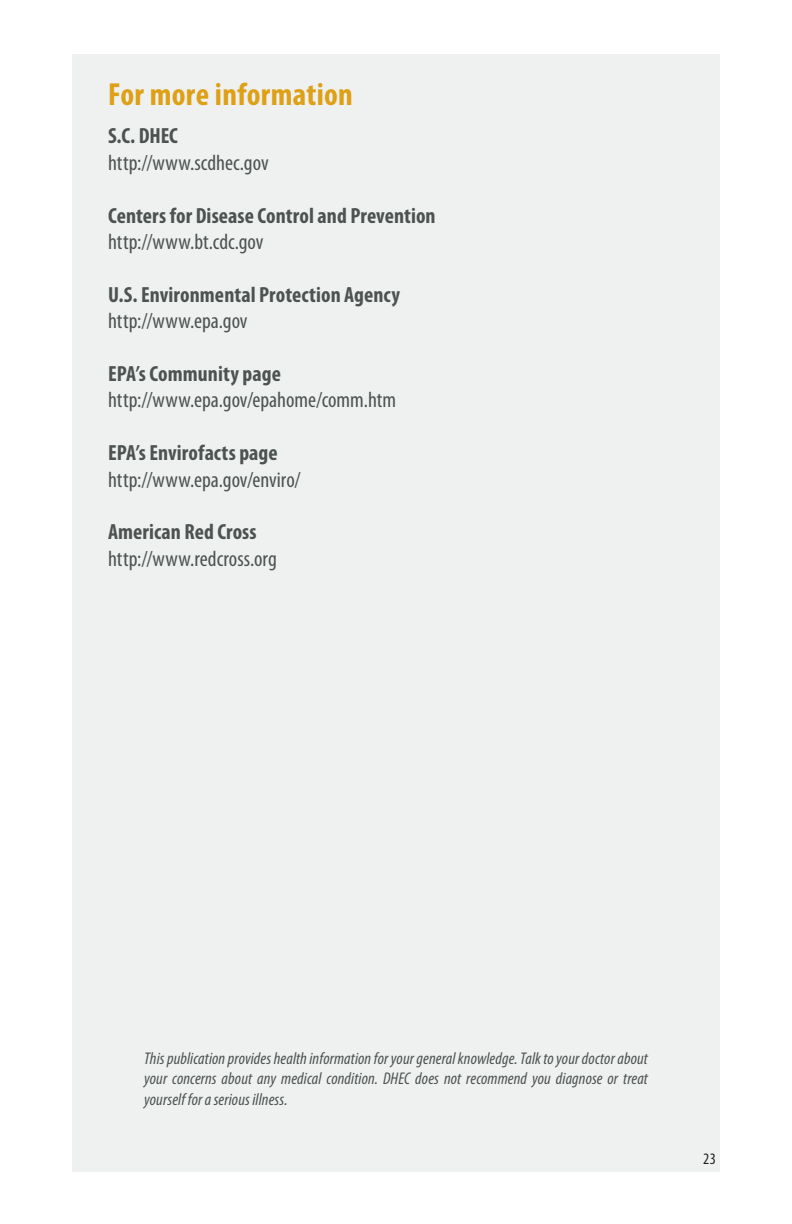
<style>
.page{position:relative;width:792px;height:1224px;background:#fff}
.page>*{position:absolute;margin:0;border:0;box-sizing:border-box;transform-origin:0 0}
.Headers{font:700 condensed 32px "Myriad Pro";letter-spacing:.01em;color:#dda016}
.Body_Copy{font:condensed 22px "Myriad Pro";color:#4d5350}
.Body_Copy_Bold{font:700 condensed 22px "Myriad Pro";letter-spacing:.005em;color:#4d5350}
.Disclaimer{font:italic condensed 17px/20.4px "Myriad Pro";letter-spacing:.01em;color:#4d5350;text-align:justify}
.t1{font:condensed 16px "Myriad Pro";color:#20231e}
</style>
<div class="page">
<div style="left:72px;top:54px;width:648px;height:1118px;background:#eff1f1"></div>
<p class="Headers" style="left:108px;top:74px;width:246px">For more information</p>
<p class="Body_Copy_Bold" style="left:108px;top:122px;width:71px">S.C. DHEC</p>
<p class="Body_Copy" style="left:108px;top:149px;width:162px">http://www.scdhec.gov</p>
<p class="Body_Copy_Bold" style="left:108px;top:202px;width:329px">Centers for Disease Control and Prevention</p>
<p class="Body_Copy" style="left:108px;top:228px;width:157px">http://www.bt.cdc.gov</p>
<p class="Body_Copy_Bold" style="left:108px;top:281px;width:293px">U.S. Environmental Protection Agency</p>
<p class="Body_Copy" style="left:108px;top:308px;width:141px">http://www.epa.gov</p>
<p class="Body_Copy_Bold" style="left:108px;top:360px;width:174px">EPA’s Community page</p>
<p class="Body_Copy" style="left:108px;top:387px;width:290px">http://www.epa.gov/epahome/comm.htm</p>
<p class="Body_Copy_Bold" style="left:108px;top:439px;width:171px">EPA’s Envirofacts page</p>
<p class="Body_Copy" style="left:108px;top:466px;width:194px">http://www.epa.gov/enviro/</p>
<p class="Body_Copy_Bold" style="left:108px;top:518px;width:150px">American Red Cross</p>
<p class="Body_Copy" style="left:108px;top:545px;width:170px">http://www.redcross.org</p>
<p class="Disclaimer" style="left:144px;top:1048px;width:505px">This publication provides health information for your general knowledge. Talk to your doctor about your concerns about any medical condition. DHEC does not recommend you diagnose or treat yourself for a serious illness.</p>
<p class="t1" style="left:703px;top:1149px;width:7px">23</p>
</div>
